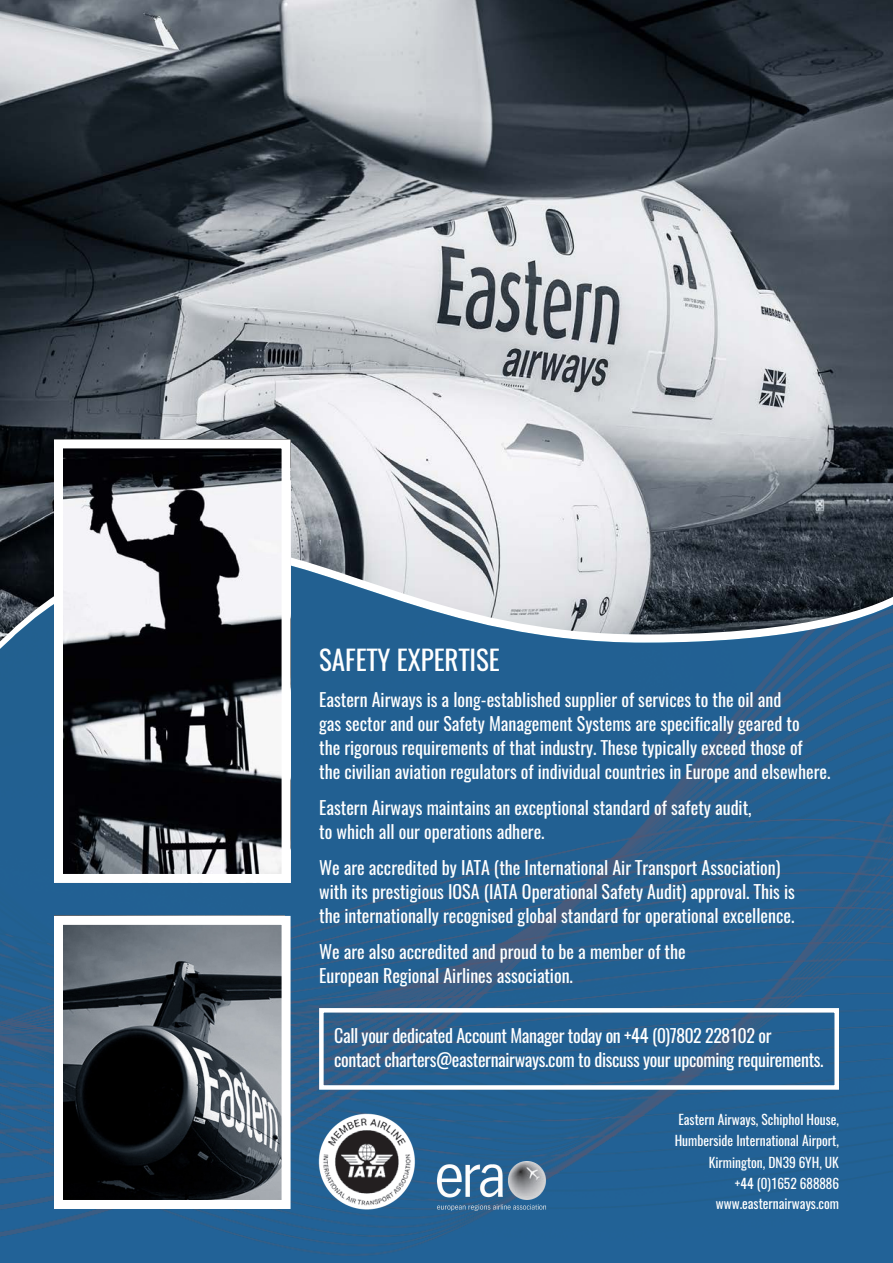
<style>
.page{position:relative;width:893px;height:1263px;background:#fff}
.page>*{position:absolute;margin:0;border:0;box-sizing:border-box;transform-origin:0 0}
.t1{font:27px "Oswald";color:#fff}
.body_big{font:18px/24px "Oswald";color:#fff}
.body_big-2{font:18px/24px "Oswald";letter-spacing:-.02em;color:#fff}
.body{font:13.5px/21.5px "Oswald";color:#fff;text-align:right}
</style>
<div class="page">
<img style="left:0;top:0;width:893px;height:544px">
<img style="left:0;top:553px;width:893px;height:710px">
<img style="left:64px;top:449px;width:217px;height:424px">
<div style="left:54px;top:439px;width:237px;height:444px;border:9px solid #fff"></div>
<img style="left:64px;top:926px;width:217px;height:273px">
<div style="left:54px;top:916px;width:237px;height:293px;border:9px solid #fff"></div>
<img style="left:307px;top:1102px;width:119px;height:115px">
<img style="left:435px;top:1159px;width:113px;height:53px">
<div style="left:319px;top:1008px;width:520px;height:82px;border:4px solid #fff"></div>
<p class="t1" style="left:319px;top:641px;width:182px">SAFETY EXPERTISE</p>
<p class="body_big" style="left:319px;top:688px;width:513px">Eastern Airways is a long-established supplier of services to the oil and<br>gas sector and our Safety Management Systems are specifically geared to<br>the rigorous requirements of that industry. These typically exceed those of<br>the civilian aviation regulators of individual countries in Europe and elsewhere.</p>
<p class="body_big" style="left:319px;top:796px;width:434px">Eastern Airways maintains an exceptional standard of safety audit, to which all our operations adhere.</p>
<p class="body_big" style="left:319px;top:856px;width:477px">We are accredited by IATA (the International Air Transport Association) with its prestigious IOSA (IATA Operational Safety Audit) approval. This is the internationally recognised global standard for operational excellence.</p>
<p class="body_big" style="left:319px;top:940px;width:368px">We are also accredited and proud to be a member of the<br>European Regional Airlines association.</p>
<p class="body_big-2" style="left:334px;top:1024px;width:491px">Call your dedicated Account Manager today on +44 (0)7802 228102 or<br>contact charters@easternairways.com to discuss your upcoming requirements.</p>
<p class="body" style="left:678px;top:1108px;width:162px">Eastern Airways, Schiphol House,</p>
<p class="body" style="left:675px;top:1130px;width:166px">Humberside International Airport,<br>Kirmington, DN39 6YH, UK</p>
<p class="body" style="left:735px;top:1173px;width:106px">+44 (0)1652 688886</p>
<p class="body" style="left:716px;top:1193px;width:125px">www.easternairways.com</p>
</div>
